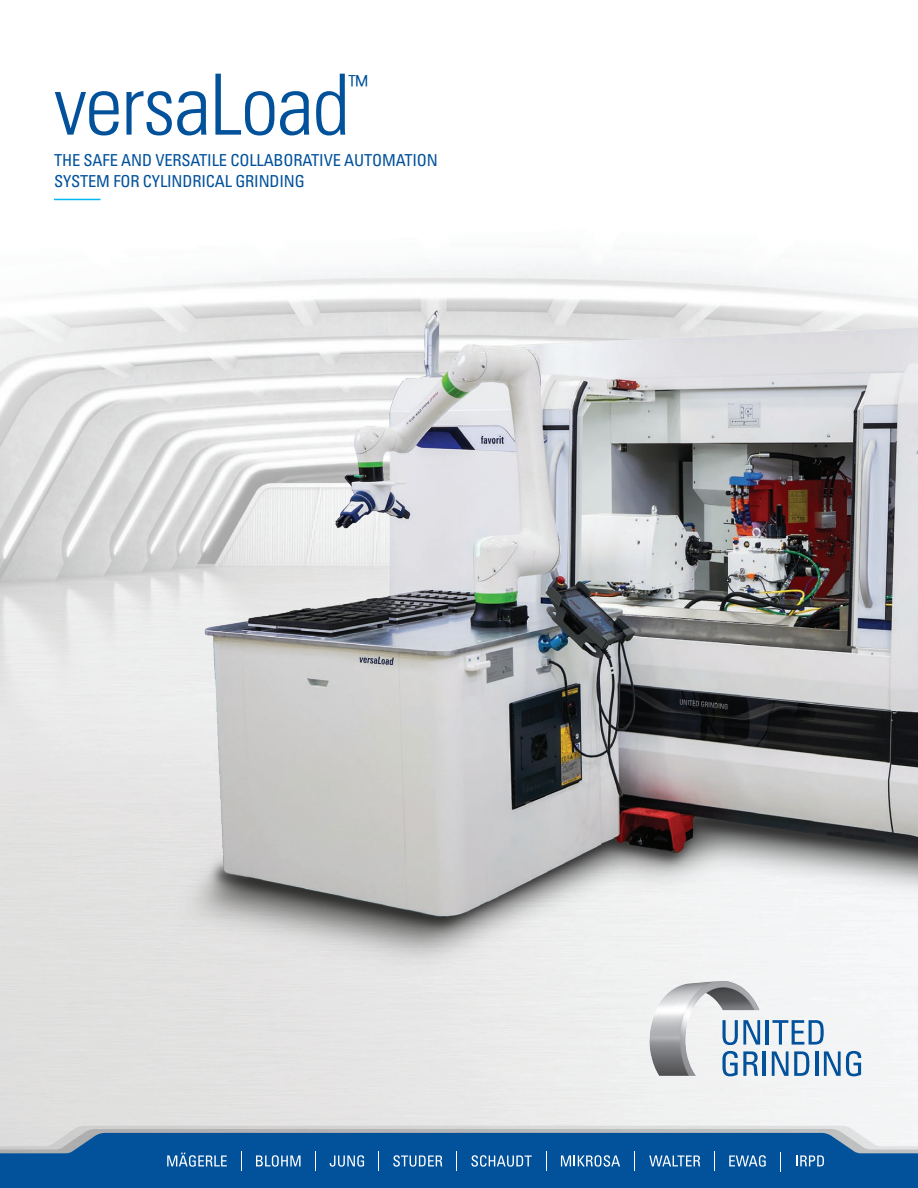
<style>
.page{position:relative;width:918px;height:1188px;background:#fff}
.page>*{position:absolute;margin:0;border:0;box-sizing:border-box;transform-origin:0 0}
.t1{font:300 condensed 84.45px "Univers";letter-spacing:-.02em;color:#01519b}
.t2{font:300 condensed 26.25px "Univers";color:#01519b}
.t3{font:condensed 16.5px/21px "Univers";letter-spacing:-.01em;color:#01519b}
</style>
<div class="page">
<img style="left:0;top:198px;width:918px;height:928px">
<img style="left:96px;top:198px;width:822px;height:869px">
<div style="left:0;top:1173px;width:918px;height:15px;background:#01519b"></div>
<svg style="left:0;top:1126px;width:918px;height:47px;background:#3a74ab"></svg>
<hr style="left:54px;top:199px;width:46px;height:1px;background:#00baf1">
<img style="left:649px;top:981px;width:111px;height:95px">
<svg style="left:723px;top:1020px;width:37px;height:25px"></svg>
<hr style="left:766px;top:1020px;width:3px;height:25px;background:#01519b">
<svg style="left:772px;top:1020px;width:52px;height:25px"></svg>
<svg style="left:722px;top:1051px;width:36px;height:25px"></svg>
<hr style="left:763px;top:1051px;width:3px;height:25px;background:#01519b">
<svg style="left:772px;top:1051px;width:37px;height:25px"></svg>
<hr style="left:815px;top:1051px;width:3px;height:25px;background:#01519b">
<svg style="left:824px;top:1051px;width:37px;height:25px"></svg>
<p class="t1" style="left:54px;top:54px;width:298px">versaLoad</p>
<p class="t2" style="left:348px;top:69px;width:20px">™</p>
<p class="t3" style="left:54px;top:149px;width:385px">THE SAFE AND VERSATILE COLLABORATIVE AUTOMATION<br>SYSTEM FOR CYLINDRICAL GRINDING</p>
</div>
